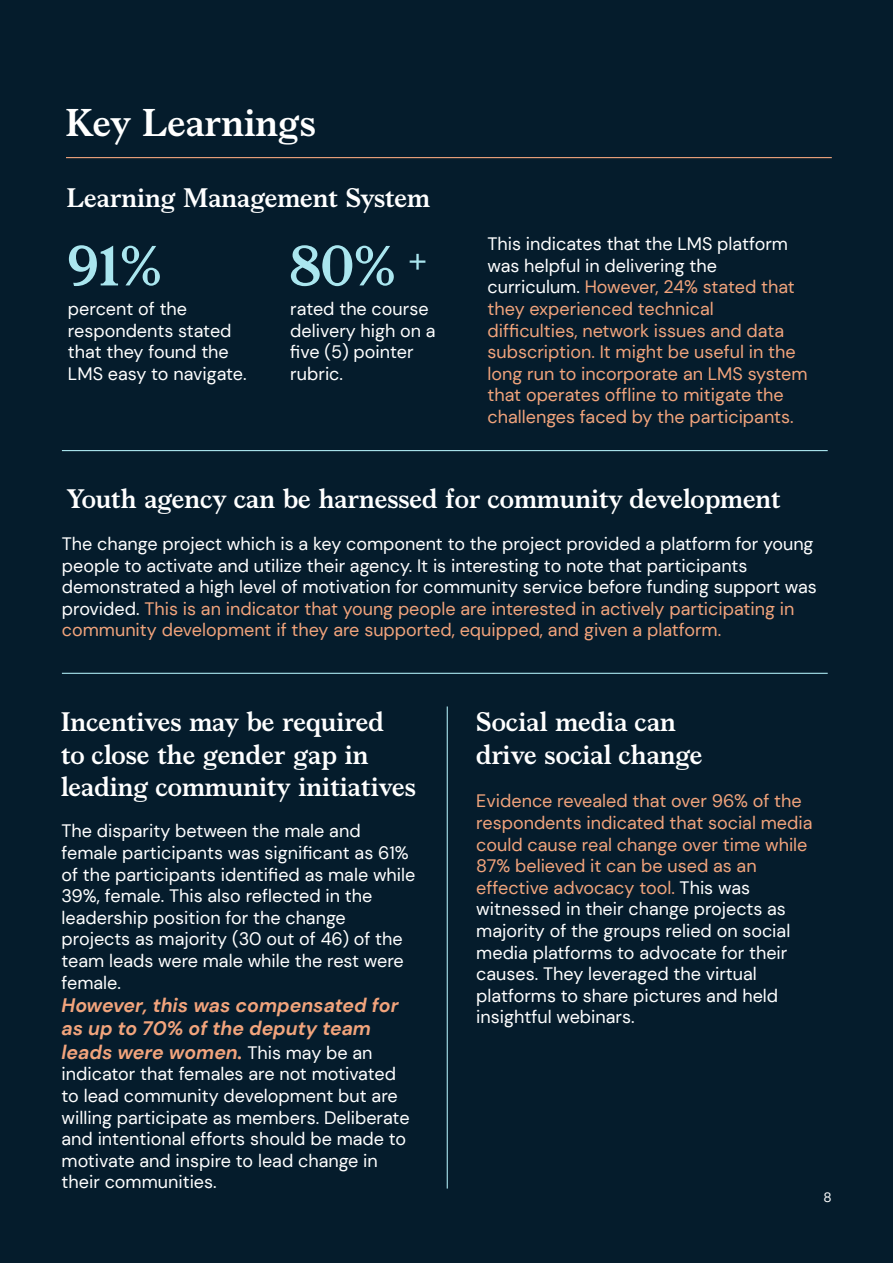
<style>
.page{position:relative;width:893px;height:1263px;background:#051c2c}
.page>*{position:absolute;margin:0;border:0;box-sizing:border-box;transform-origin:0 0}
.t1{font:700 57px "Bower";color:#aae6ef}
.t2{font:700 39px "Bower";color:#fff}
.t3{font:700 30.3px "Bower";color:#aae6ef}
.t4{font:700 27px/32.4px "Bower";color:#fff}
.t5{font:italic 700 19.5px/23.4px "DM Sans";color:#f2a47c}
.t6{font:18px/21.6px "DM Sans";color:#fff}
.t7{font:18px/21.6px "DM Sans";color:#f2a47c}
.t8{font:13.5px "DM Sans";color:#fff}
.s1{color:#fff}
.s2{color:#f2a47c}
.s3{font-weight:400;font-style:normal;font-size:18px;color:#fff}
</style>
<div class="page">
<hr style="left:62px;top:450px;width:766px;height:1px;background:#aae6ef">
<hr style="left:62px;top:673px;width:766px;height:1px;background:#aae6ef">
<hr style="left:447px;top:706px;width:1px;height:482px;background:#aae6ef">
<hr style="left:66px;top:157px;width:766px;height:1px;background:#f2a47c">
<h2 class="t2" style="left:66px;top:94px;width:251px">Key Learnings</h2>
<h3 class="t4" style="left:67px;top:179px;width:365px">Learning Management System</h3>
<h1 class="t1" style="left:67px;top:224px;width:96px">91%</h1>
<p class="t6" style="left:68px;top:298px;width:180px">percent of the respondents stated that they found the<br>LMS easy to navigate.</p>
<h1 class="t1" style="left:290px;top:224px;width:108px">80%</h1>
<p class="t6" style="left:290px;top:298px;width:147px">rated the course delivery high on a five (5) pointer rubric.</p>
<h3 class="t3" style="left:408px;top:237px;width:20px">+</h3>
<p class="t7" style="left:487px;top:233px;width:321px"><span class="s1">This indicates that the LMS platform was helpful in delivering the curriculum.</span> However, 24% stated that they experienced technical difficulties, network issues and data subscription. It might be useful in the long run to incorporate an LMS system that operates offline to mitigate the challenges faced by the participants.</p>
<h3 class="t4" style="left:67px;top:480px;width:716px">Youth agency can be harnessed for community development</h3>
<p class="t6" style="left:62px;top:533px;width:756px">The change project which is a key component to the project provided a platform for young people to activate and utilize their agency. It is interesting to note that participants demonstrated a high level of motivation for community service before funding support was provided. <span class="s2">This is an indicator that young people are interested in actively participating in community development if they are supported, equipped, and given a platform.</span></p>
<h3 class="t4" style="left:61px;top:704px;width:356px">Incentives may be required<br>to close the gender gap in leading community initiatives</h3>
<p class="t6" style="left:62px;top:820px;width:355px">The disparity between the male and female participants was significant as 61% of the participants identified as male while 39%, female. This also reflected in the leadership position for the change projects as majority (30 out of 46) of the team leads were male while the rest were female.</p>
<p class="t5" style="left:62px;top:993px;width:338px">However, this was compensated for as up to 70% of the deputy team leads were women. <span class="s3">This may be an</span></p>
<p class="t6" style="left:62px;top:1063px;width:350px">indicator that females are not motivated to lead community development but are willing participate as members. Deliberate and intentional efforts should be made to motivate and inspire to lead change in their communities.</p>
<h3 class="t4" style="left:476px;top:704px;width:228px">Social media can drive social change</h3>
<p class="t6" style="left:476px;top:790px;width:338px"><span class="s2">Evidence revealed that over 96% of the respondents indicated that social media could cause real change over time while 87% believed it can be used as an effective advocacy tool.</span> This was witnessed in their change projects as majority of the groups relied on social media platforms to advocate for their causes. They leveraged the virtual platforms to share pictures and held insightful webinars.</p>
<p class="t8" style="left:823px;top:1189px;width:10px">8</p>
</div>
